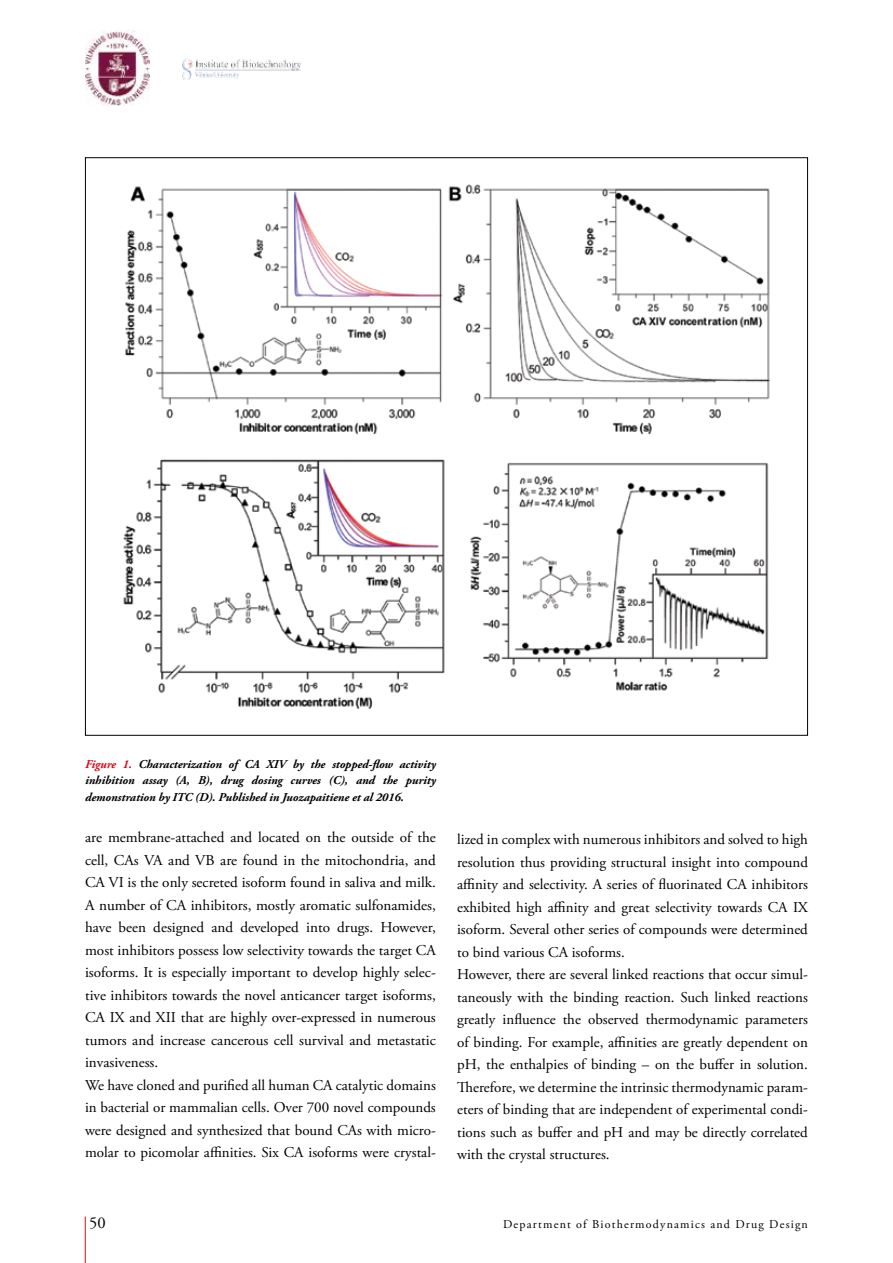
<style>
.page{position:relative;width:893px;height:1263px;background:#fff}
.page>*{position:absolute;margin:0;border:0;box-sizing:border-box;transform-origin:0 0}
.t1{font:16.5px "Adobe Garamond Pro";color:#000}
.t2{font:15px/22.5px "Adobe Garamond Pro";color:#000}
.t3{font:italic 700 12px/16.5px "Adobe Garamond Pro";letter-spacing:-.005em;color:#000;text-align:justify}
.t4{font:12px "Adobe Garamond Pro";letter-spacing:.1em;color:#000}
.s1{color:#db081a}
</style>
<div class="page">
<img style="left:182px;top:58px;width:118px;height:22px">
<hr style="left:85px;top:1216px;width:1px;height:47px;background:#db081a">
<img style="left:85px;top:30px;width:65px;height:75px">
<img style="left:123px;top:184px;width:647px;height:525px">
<p class="t3" style="left:85px;top:756px;width:352px"><span class="s1">Figure 1.</span> Characterization of CA XIV by the stopped-flow activity inhibition assay (A, B), drug dosing curves (C), and the purity demonstration by ITC (D). Published in Juozapaitiene et al 2016.</p>
<p class="t2" style="left:85px;top:827px;width:352px">are membrane-attached and located on the outside of the cell, CAs VA and VB are found in the mitochondria, and CA VI is the only secreted isoform found in saliva and milk.<br>A number of CA inhibitors, mostly aromatic sulfonamides, have been designed and developed into drugs. However, most inhibitors possess low selectivity towards the target CA isoforms. It is especially important to develop highly selec&shy;tive inhibitors towards the novel anticancer target isoforms, CA IX and XII that are highly over-expressed in numerous tumors and increase cancerous cell survival and metastatic invasiveness.<br>We have cloned and purified all human CA catalytic domains in bacterial or mammalian cells. Over 700 novel compounds were designed and synthesized that bound CAs with micro&shy;molar to picomolar affinities. Six CA isoforms were crystal-</p>
<p class="t2" style="left:457px;top:829px;width:352px">lized in complex with numerous inhibitors and solved to high resolution thus providing structural insight into compound affinity and selectivity. A series of fluorinated CA inhibitors exhibited high affinity and great selectivity towards CA IX isoform. Several other series of compounds were determined to bind various CA isoforms.<br>However, there are several linked reactions that occur simul&shy;taneously with the binding reaction. Such linked reactions greatly influence the observed thermodynamic parameters of binding. For example, affinities are greatly dependent on pH, the enthalpies of binding – on the buffer in solution.<br>Therefore, we determine the intrinsic thermodynamic param&shy;eters of binding that are independent of experimental condi&shy;tions such as buffer and pH and may be directly correlated with the crystal structures.</p>
<p class="t1" style="left:89px;top:1213px;width:18px">50</p>
<p class="t4" style="left:503px;top:1217px;width:306px">Department of Biothermodynamics and Drug Design</p>
</div>
